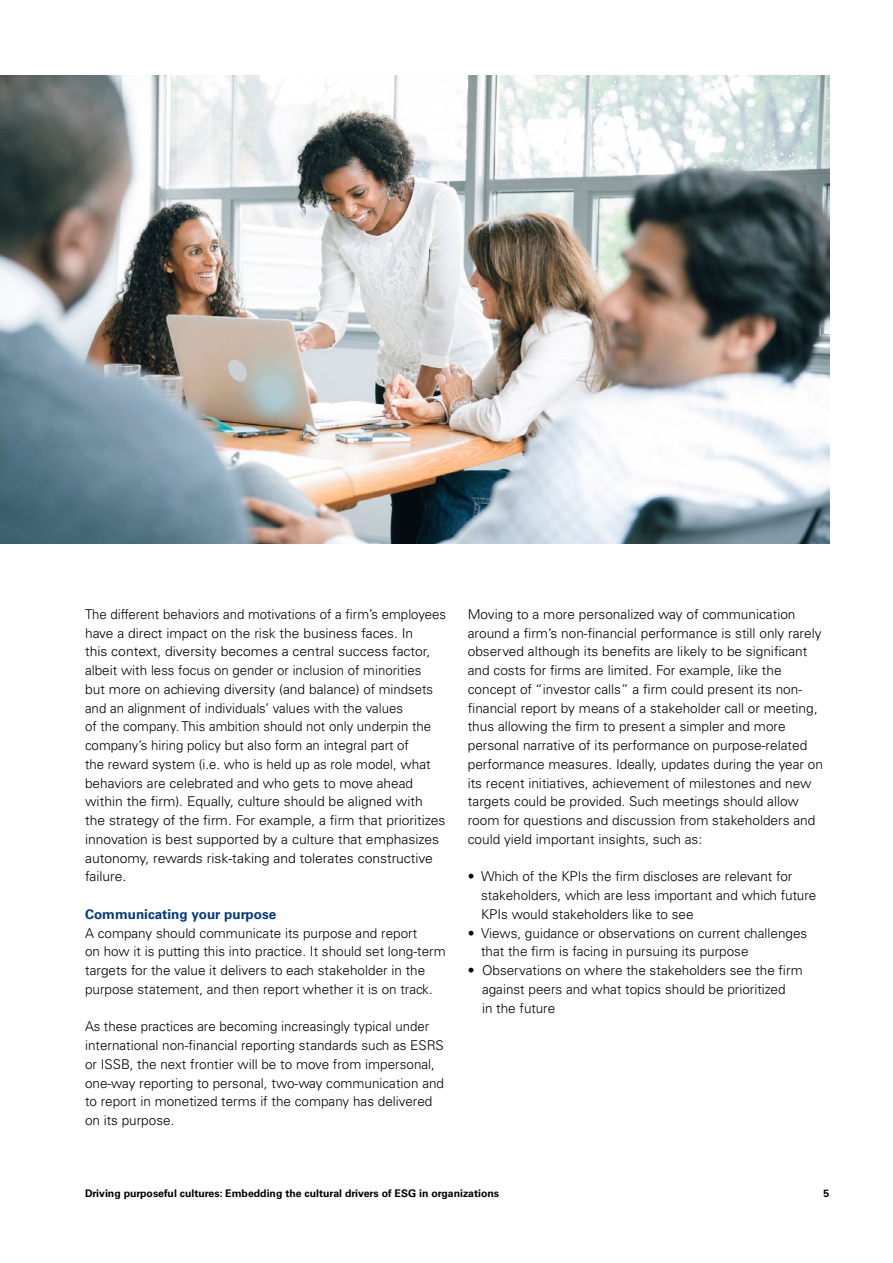
<style>
.page{position:relative;width:893px;height:1263px;background:#fff}
.page>*{position:absolute;margin:0;border:0;box-sizing:border-box;transform-origin:0 0}
.t1{font:300 13.5px/18.8px "Univers LT Std";color:#000}
.t2{font:700 13.5px "Univers LT Std";color:#003887}
.t3{font:700 10.5px "Univers LT Std";color:#000}
</style>
<div class="page">
<img style="left:0;top:75px;width:829px;height:469px">
<p class="t1" style="left:85px;top:605px;width:362px">The different behaviors and motivations of a firm’s employees have a direct impact on the risk the business faces. In<br>this context, diversity becomes a central success factor, albeit with less focus on gender or inclusion of minorities<br>but more on achieving diversity (and balance) of mindsets and an alignment of individuals’ values with the values<br>of the company. This ambition should not only underpin the company’s hiring policy but also form an integral part of<br>the reward system (i.e. who is held up as role model, what behaviors are celebrated and who gets to move ahead within the firm). Equally, culture should be aligned with the strategy of the firm. For example, a firm that prioritizes innovation is best supported by a culture that emphasizes autonomy, rewards risk-taking and tolerates constructive failure.</p>
<p class="t2" style="left:85px;top:906px;width:193px">Communicating your purpose</p>
<p class="t1" style="left:85px;top:923px;width:362px">A company should communicate its purpose and report<br>on how it is putting this into practice. It should set long-term targets for the value it delivers to each stakeholder in the purpose statement, and then report whether it is on track.</p>
<p class="t1" style="left:85px;top:1017px;width:361px">As these practices are becoming increasingly typical under international non-financial reporting standards such as ESRS or ISSB, the next frontier will be to move from impersonal, one-way reporting to personal, two-way communication and to report in monetized terms if the company has delivered on its purpose.</p>
<p class="t1" style="left:468px;top:605px;width:357px">Moving to a more personalized way of communication around a firm’s non-financial performance is still only rarely observed although its benefits are likely to be significant and costs for firms are limited. For example, like the concept of “investor calls” a firm could present its non&shy;financial report by means of a stakeholder call or meeting, thus allowing the firm to present a simpler and more personal narrative of its performance on purpose-related performance measures. Ideally, updates during the year on its recent initiatives, achievement of milestones and new targets could be provided. Such meetings should allow room for questions and discussion from stakeholders and could yield important insights, such as:</p>
<p class="t1" style="left:481px;top:867px;width:337px;text-indent:-13px">• Which of the KPIs the firm discloses are relevant for stakeholders, which are less important and which future<br>KPIs would stakeholders like to see</p>
<p class="t1" style="left:481px;top:923px;width:328px;text-indent:-13px">• Views, guidance or observations on current challenges that the firm is facing in pursuing its purpose</p>
<p class="t1" style="left:482px;top:961px;width:322px;text-indent:-14px">• Observations on where the stakeholders see the firm against peers and what topics should be prioritized<br>in the future</p>
<p class="t3" style="left:85px;top:1187px;width:416px">Driving purposeful cultures: Embedding the cultural drivers of ESG in organizations</p>
<p class="t3" style="left:823px;top:1187px;width:7px">5</p>
</div>
